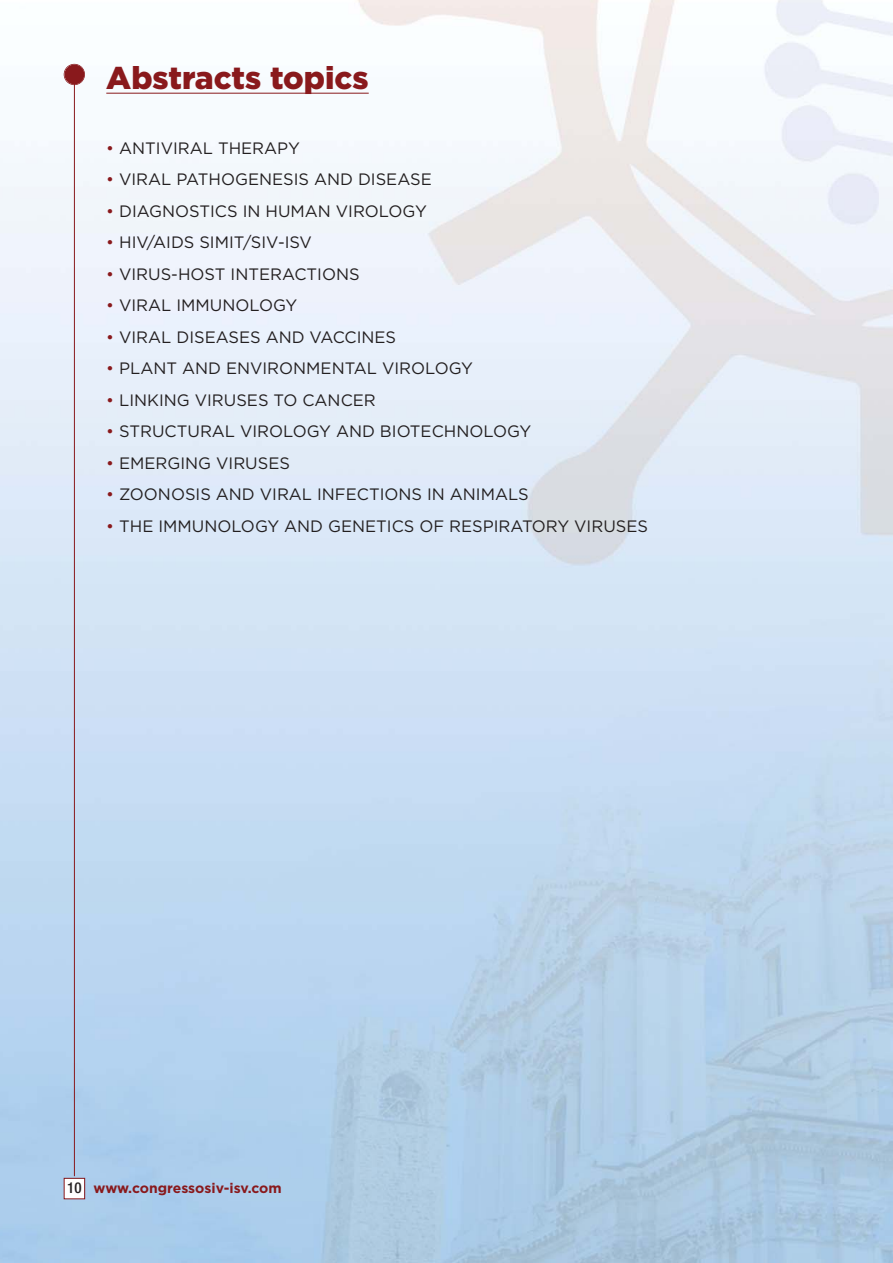
<style>
.page{position:relative;width:893px;height:1263px;background:#fff}
.page>*{position:absolute;margin:0;border:0;box-sizing:border-box;transform-origin:0 0}
.t1{font:900 31.5px "Gotham";color:#89191c}
.t2{font:16.5px "Gotham";color:#231f20}
.t3{font:700 13.95px "Gotham";color:#89191c}
.s1{color:#89191c}
.s2{font-family:"Helvetica Neue";font-weight:500;font-stretch:condensed;font-size:15px;color:#231f20}
</style>
<div class="page">
<img style="left:0;top:0;width:893px;height:1263px">
<hr style="left:74px;top:80px;width:1px;height:1096px;background:#89191c">
<div style="left:65px;top:1179px;width:19px;height:19px;background:#fff"></div>
<div style="left:64px;top:1178px;width:21px;height:21px;border:1px solid #89191c"></div>
<div style="left:65px;top:65px;width:19px;height:19px;background:#89191c;border-radius:50%"></div>
<div style="left:64px;top:64px;width:21px;height:21px;border:2px solid #89191c;border-radius:50%"></div>
<hr style="left:106px;top:93px;width:263px;height:1px;background:#89191c">
<h1 class="t1" style="left:106px;top:66px;width:264px">Abstracts topics</h1>
<p class="t2" style="left:106px;top:141px;width:195px"><span class="s1">•</span> ANTIVIRAL THERAPY</p>
<p class="t2" style="left:106px;top:173px;width:327px"><span class="s1">•</span> VIRAL PATHOGENESIS AND DISEASE</p>
<p class="t2" style="left:106px;top:204px;width:322px"><span class="s1">•</span> DIAGNOSTICS IN HUMAN VIROLOGY</p>
<p class="t2" style="left:106px;top:236px;width:207px"><span class="s1">•</span> HIV/AIDS SIMIT/SIV-ISV</p>
<p class="t2" style="left:106px;top:267px;width:255px"><span class="s1">•</span> VIRUS-HOST INTERACTIONS</p>
<p class="t2" style="left:106px;top:299px;width:193px"><span class="s1">•</span> VIRAL IMMUNOLOGY</p>
<p class="t2" style="left:106px;top:330px;width:291px"><span class="s1">•</span> VIRAL DISEASES AND VACCINES</p>
<p class="t2" style="left:106px;top:362px;width:368px"><span class="s1">•</span> PLANT AND ENVIRONMENTAL VIROLOGY</p>
<p class="t2" style="left:106px;top:393px;width:271px"><span class="s1">•</span> LINKING VIRUSES TO CANCER</p>
<p class="t2" style="left:106px;top:425px;width:426px"><span class="s1">•</span> STRUCTURAL VIROLOGY AND BIOTECHNOLOGY</p>
<p class="t2" style="left:106px;top:456px;width:185px"><span class="s1">•</span> EMERGING VIRUSES</p>
<p class="t2" style="left:106px;top:488px;width:424px"><span class="s1">•</span> ZOONOSIS AND VIRAL INFECTIONS IN ANIMALS</p>
<p class="t2" style="left:106px;top:519px;width:543px"><span class="s1">•</span> THE IMMUNOLOGY AND GENETICS OF RESPIRATORY VIRUSES</p>
<p class="t3" style="left:67px;top:1183px;width:216px"><span class="s2">10</span> www.congressosiv-isv.com</p>
</div>
